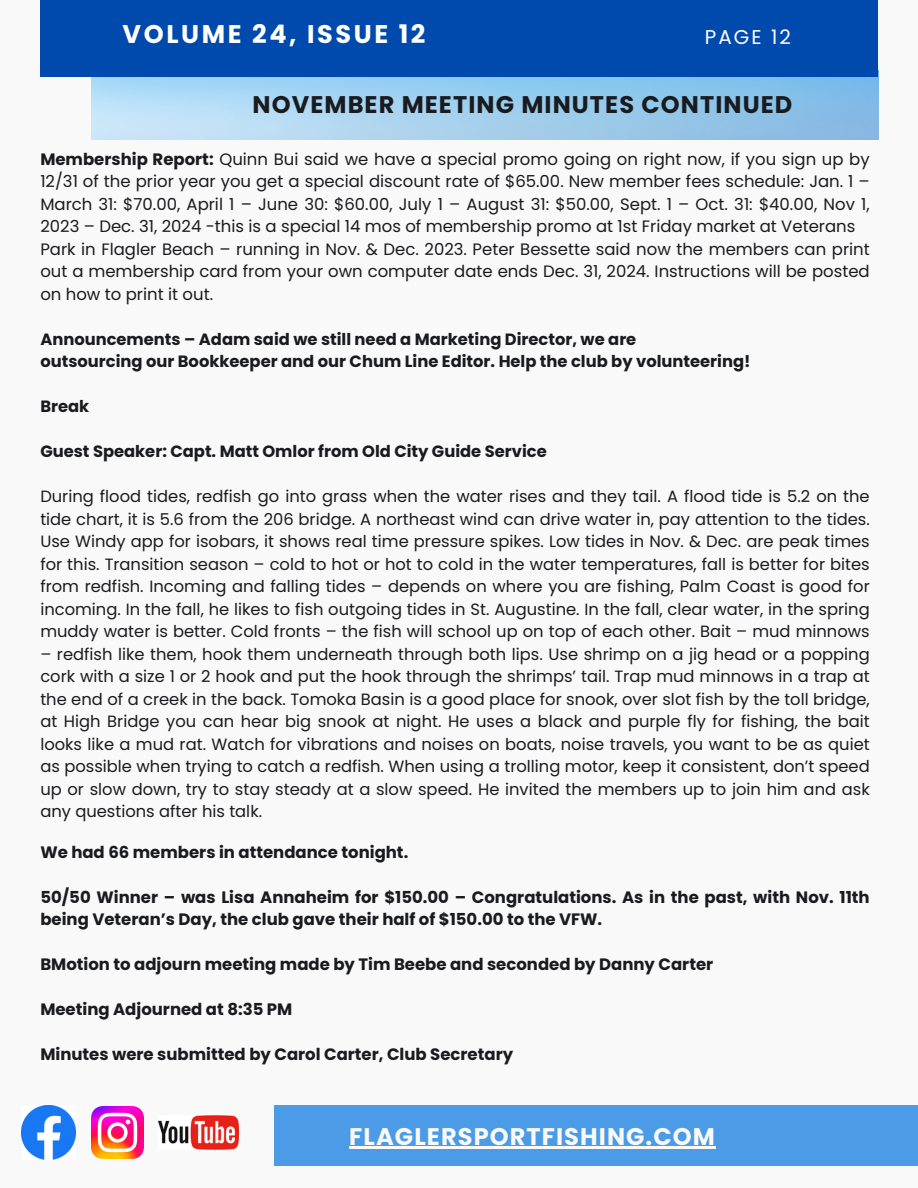
<style>
.page{position:relative;width:918px;height:1188px;background:#f9f9f9}
.page>*{position:absolute;margin:0;border:0;box-sizing:border-box;transform-origin:0 0}
.t1{font:700 25.5px "Poppins";letter-spacing:.1em;color:#fff}
.t2{font:700 24px "Poppins";letter-spacing:.045em;color:#1a1b1e}
.t3{font:700 24px "Poppins";letter-spacing:.045em;color:#f9f9f9}
.t4{font:19.95px "Poppins";letter-spacing:.1em;color:#fff}
.t5{font:16.5px/22.5px "Poppins";color:#1a1b1e;text-align:justify}
.t6{font:700 16.5px/22.5px "Poppins";color:#1a1b1e}
.t7{font:16.35px/22.5px "Poppins";color:#1a1b1e;text-align:justify}
.t8{font:700 16.35px "Poppins";color:#1a1b1e}
.s1{font-weight:700}
</style>
<div class="page">
<div style="left:40px;top:0;width:838px;height:77px;background:#004aad"></div>
<img style="left:22px;top:1106px;width:54px;height:54px">
<img style="left:92px;top:1107px;width:52px;height:51px">
<img style="left:159px;top:1115px;width:79px;height:34px">
<div style="left:274px;top:1105px;width:644px;height:60px;background:#4b9be7"></div>
<hr style="left:349px;top:1147px;width:367px;height:2px;background:#f9f9f9">
<p class="t1" style="left:123px;top:17px;width:304px">VOLUME 24, ISSUE 12</p>
<p class="t4" style="left:705px;top:23px;width:87px">PAGE 12</p>
<p class="t2" style="left:253px;top:88px;width:541px">NOVEMBER MEETING MINUTES CONTINUED</p>
<p class="t5" style="left:40px;top:148px;width:831px"><span class="s1">Membership Report:</span> Quinn Bui said we have a special promo going on right now, if you sign up by 12/31 of the prior year you get a special discount rate of $65.00. New member fees schedule: Jan. 1 – March 31: $70.00, April 1 – June 30: $60.00, July 1 – August 31: $50.00, Sept. 1 – Oct. 31: $40.00, Nov 1, 2023 – Dec. 31, 2024 -this is a special 14 mos of membership promo at 1st Friday market at Veterans</p>
<p class="t5" style="left:40px;top:238px;width:831px">Park in Flagler Beach – running in Nov. &amp; Dec. 2023. Peter Bessette said now the members can print out a membership card from your own computer date ends Dec. 31, 2024. Instructions will be posted on how to print it out.</p>
<p class="t8" style="left:40px;top:328px;width:598px">Announcements – Adam said we still need a Marketing Director, we are</p>
<p class="t8" style="left:40px;top:350px;width:712px">outsourcing our Bookkeeper and our Chum Line Editor. Help the club by volunteering!</p>
<p class="t8" style="left:40px;top:395px;width:50px">Break</p>
<p class="t8" style="left:40px;top:440px;width:508px">Guest Speaker: Capt. Matt Omlor from Old City Guide Service</p>
<p class="t7" style="left:40px;top:485px;width:831px">During flood tides, redfish go into grass when the water rises and they tail. A flood tide is 5.2 on the tide chart, it is 5.6 from the 206 bridge. A northeast wind can drive water in, pay attention to the tides.<br>Use Windy app for isobars, it shows real time pressure spikes. Low tides in Nov. &amp; Dec. are peak times for this. Transition season – cold to hot or hot to cold in the water temperatures, fall is better for bites from redfish. Incoming and falling tides – depends on where you are fishing, Palm Coast is good for incoming. In the fall, he likes to fish outgoing tides in St. Augustine. In the fall, clear water, in the spring muddy water is better. Cold fronts – the fish will school up on top of each other. Bait – mud minnows</p>
<p class="t7" style="left:40px;top:643px;width:831px">– redfish like them, hook them underneath through both lips. Use shrimp on a jig head or a popping cork with a size 1 or 2 hook and put the hook through the shrimps’ tail. Trap mud minnows in a trap at the end of a creek in the back. Tomoka Basin is a good place for snook, over slot fish by the toll bridge, at High Bridge you can hear big snook at night. He uses a black and purple fly for fishing, the bait looks like a mud rat. Watch for vibrations and noises on boats, noise travels, you want to be as quiet as possible when trying to catch a redfish. When using a trolling motor, keep it consistent, don’t speed up or slow down, try to stay steady at a slow speed. He invited the members up to join him and ask any questions after his talk.</p>
<p class="t6" style="left:40px;top:841px;width:369px">We had 66 members in attendance tonight.</p>
<p class="t6" style="left:40px;top:886px;width:831px">50/50 Winner – was Lisa Annaheim for $150.00 – Congratulations. As in the past, with Nov. 11th being Veteran’s Day, the club gave their half of $150.00 to the VFW.</p>
<p class="t6" style="left:40px;top:953px;width:674px">BMotion to adjourn meeting made by Tim Beebe and seconded by Danny Carter</p>
<p class="t6" style="left:40px;top:998px;width:254px">Meeting Adjourned at 8:35 PM</p>
<p class="t6" style="left:40px;top:1043px;width:474px">Minutes were submitted by Carol Carter, Club Secretary</p>
<p class="t3" style="left:349px;top:1119px;width:367px">FLAGLERSPORTFISHING.COM</p>
</div>
